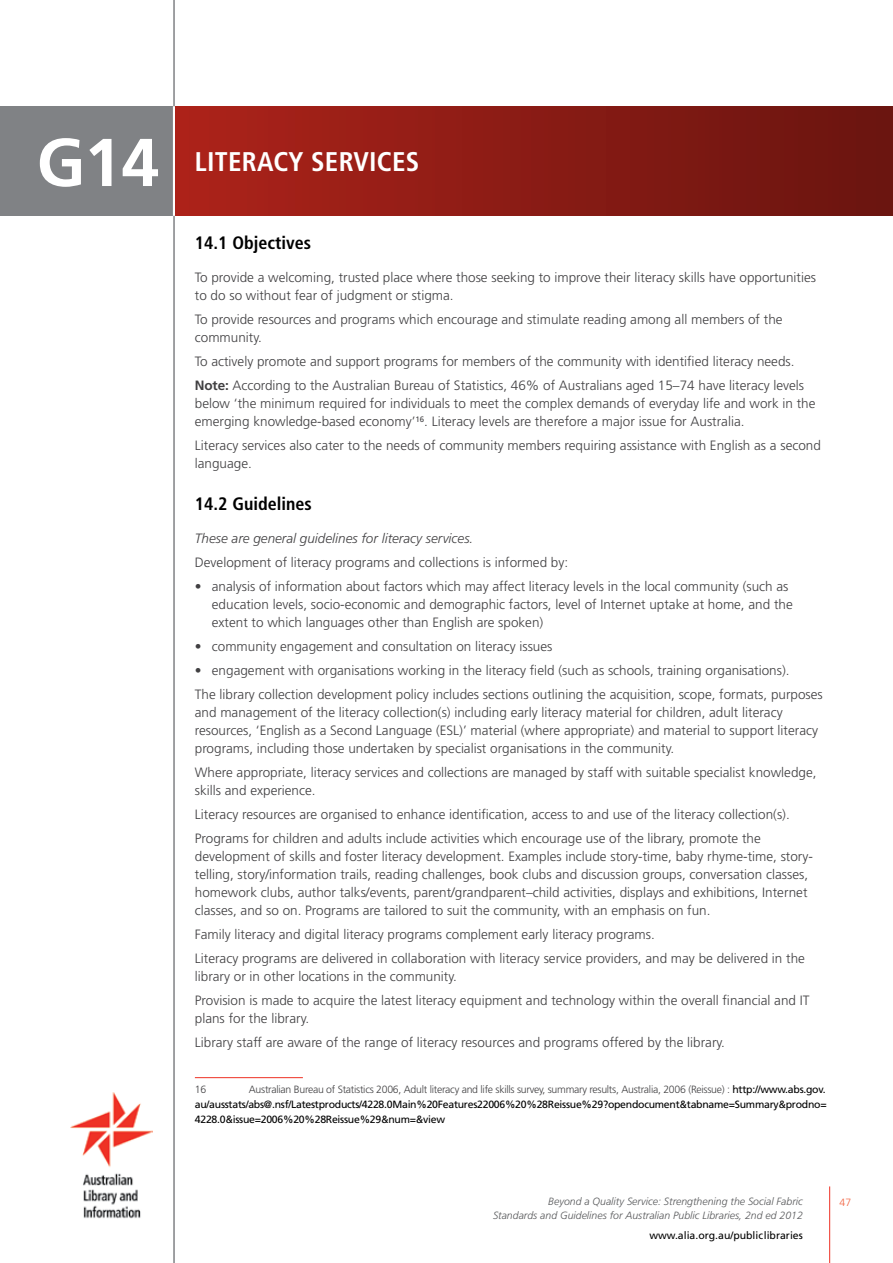
<style>
.page{position:relative;width:893px;height:1263px;background:#fff}
.page>*{position:absolute;margin:0;border:0;box-sizing:border-box;transform-origin:0 0}
.t1{font:700 67.5px "Frutiger";color:#fff}
.t2{font:700 condensed 27px "Frutiger";letter-spacing:.01em;color:#fff}
.t3{font:700 condensed 18px "Frutiger";color:#000}
.t4{font:300 13.5px/18px "Frutiger";color:#414042}
.t5{font:italic 300 13.5px "Frutiger";color:#414042}
.t6{font:10.5px/15px "Frutiger";letter-spacing:-.025em;color:#000;text-align:justify}
.t7{font:italic 300 10.5px/13.5px "Frutiger";color:#58595b;text-align:right}
.t8{font:10.5px "Frutiger";color:#000}
.t9{font:300 10.5px "Frutiger";color:#f26341}
.t10{font:300 10.5px "Frutiger";color:#414042}
.s1{font-weight:700}
.s2{font-weight:300;color:#414042}
</style>
<div class="page">
<hr style="left:829px;top:1186px;width:1px;height:77px;background:#ee3124">
<div style="left:0;top:106px;width:172px;height:110px;background:#808285"></div>
<hr style="left:173px;top:0;width:2px;height:1263px;background:#808285">
<hr style="left:173px;top:106px;width:2px;height:110px;background:#fff">
<div style="left:175px;top:106px;width:718px;height:110px;background:linear-gradient(to right,#ac231a,#69140f)"></div>
<img style="left:71px;top:1093px;width:81px;height:126px">
<hr style="left:195px;top:1077px;width:108px;height:1px;background:#ee3124">
<h1 class="t1" style="left:37px;top:123px;width:124px">G14</h1>
<h2 class="t2" style="left:195px;top:146px;width:223px">LITERACY SERVICES</h2>
<h3 class="t3" style="left:195px;top:232px;width:118px">14.1 OBJECTIVES</h3>
<p class="t4" style="left:195px;top:268px;width:623px">To provide a welcoming, trusted place where those seeking to improve their literacy skills have opportunities to do so without fear of judgment or stigma.</p>
<p class="t4" style="left:195px;top:310px;width:589px">To provide resources and programs which encourage and stimulate reading among all members of the community.</p>
<p class="t4" style="left:195px;top:349px;width:611px;line-height:24px">To actively promote and support programs for members of the community with identified literacy needs.<br><span class="s1">Note:</span> According to the Australian Bureau of Statistics, 46% of Australians aged 15–74 have literacy levels</p>
<p class="t4" style="left:195px;top:394px;width:622px">below ‘the minimum required for individuals to meet the complex demands of everyday life and work in the emerging knowledge-based economy’<sup>16</sup>. Literacy levels are therefore a major issue for Australia.</p>
<p class="t4" style="left:195px;top:436px;width:628px">Literacy services also cater to the needs of community members requiring assistance with English as a second language.</p>
<h3 class="t3" style="left:195px;top:493px;width:118px">14.2 GUIDELINES</h3>
<p class="t5" style="left:195px;top:531px;width:280px">These are general guidelines for literacy services.</p>
<p class="t4" style="left:195px;top:553px;width:375px">Development of literacy programs and collections is informed by:</p>
<p class="t4" style="left:212px;top:577px;width:582px;text-indent:-17px">• analysis of information about factors which may affect literacy levels in the local community (such as education levels, socio-economic and demographic factors, level of Internet uptake at home, and the extent to which languages other than English are spoken)</p>
<p class="t4" style="left:195px;top:637px;width:359px">• community engagement and consultation on literacy issues</p>
<p class="t4" style="left:195px;top:658px;width:629px;line-height:24px">• engagement with organisations working in the literacy field (such as schools, training organisations).<br>The library collection development policy includes sections outlining the acquisition, scope, formats, purposes</p>
<p class="t4" style="left:195px;top:703px;width:625px">and management of the literacy collection(s) including early literacy material for children, adult literacy resources, ‘English as a Second Language (ESL)’ material (where appropriate) and material to support literacy programs, including those undertaken by specialist organisations in the community.</p>
<p class="t4" style="left:195px;top:763px;width:623px">Where appropriate, literacy services and collections are managed by staff with suitable specialist knowledge, skills and experience.</p>
<p class="t4" style="left:195px;top:802px;width:596px;line-height:24px">Literacy resources are organised to enhance identification, access to and use of the literacy collection(s).<br>Programs for children and adults include activities which encourage use of the library, promote the</p>
<p class="t4" style="left:195px;top:847px;width:619px">development of skills and foster literacy development. Examples include story-time, baby rhyme-time, story&shy;telling, story/information trails, reading challenges, book clubs and discussion groups, conversation classes, homework clubs, author talks/events, parent/grandparent–child activities, displays and exhibitions, Internet classes, and so on. Programs are tailored to suit the community, with an emphasis on fun.</p>
<p class="t4" style="left:195px;top:922px;width:612px;line-height:24px">Family literacy and digital literacy programs complement early literacy programs.<br>Literacy programs are delivered in collaboration with literacy service providers, and may be delivered in the</p>
<p class="t4" style="left:195px;top:964px;width:616px;line-height:24px">library or in other locations in the community.<br>Provision is made to acquire the latest literacy equipment and technology within the overall financial and IT</p>
<p class="t4" style="left:195px;top:1006px;width:532px;line-height:24px">plans for the library.<br>Library staff are aware of the range of literacy resources and programs offered by the library.</p>
<p class="t10" style="left:195px;top:1083px;width:13px">16</p>
<p class="t6" style="left:195px;top:1081px;width:633px;text-indent:54px"><span class="s2">Australian Bureau of Statistics 2006, Adult literacy and life skills survey, summary results, Australia, 2006 (Reissue) :</span> http://www.abs.gov. au/ausstats/abs@.nsf/Latestproducts/4228.0Main%20Features22006%20%28Reissue%29?opendocument&amp;tabname=Summary&amp;prodno= 4228.0&amp;issue=2006%20%28Reissue%29&amp;num=&amp;view</p>
<p class="t7" style="left:493px;top:1195px;width:311px">Beyond a Quality Service: Strengthening the Social Fabric<br>Standards and Guidelines for Australian Public Libraries, 2nd ed 2012</p>
<p class="t8" style="left:649px;top:1229px;width:155px">www.alia.org.au/publiclibraries</p>
<p class="t9" style="left:840px;top:1196px;width:13px">47</p>
</div>
